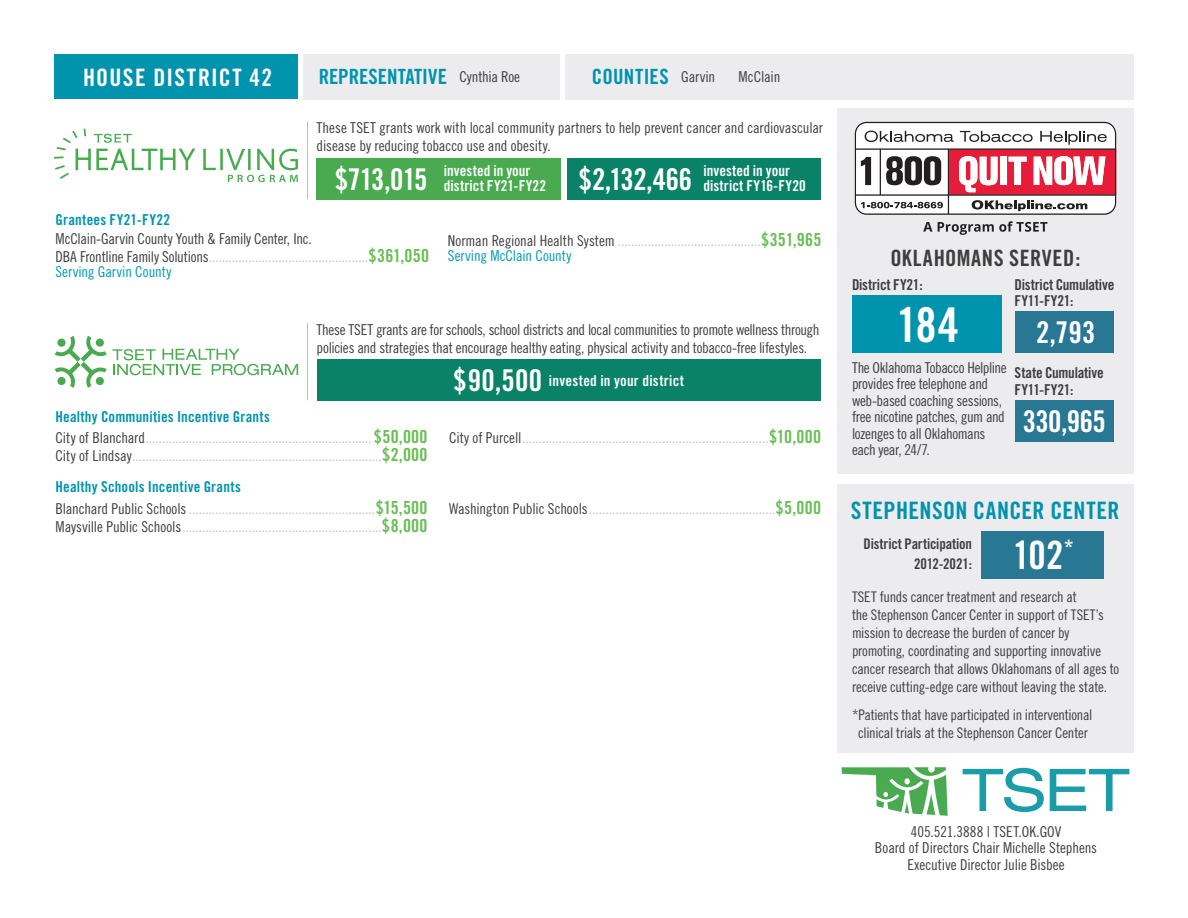
<style>
.page{position:relative;width:1188px;height:918px;background:#fff}
.page>*{position:absolute;margin:0;border:0;box-sizing:border-box;transform-origin:0 0}
.t1{font:48px "Trade Gothic Bold Cond Twenty";color:#fff}
.t2{font:39px "Trade Gothic Bold Cond Twenty";color:#fff}
.t3{font:30px "Trade Gothic Bold Cond Twenty";letter-spacing:-.01em;color:#fff}
.t4{font:24px "Trade Gothic Bold Cond Twenty";letter-spacing:.02em;color:#0093ad}
.t5{font:24px "Trade Gothic Bold Cond Twenty";letter-spacing:.055em;color:#fff}
.t6{font:22.5px "Trade Gothic Bold Cond Twenty";letter-spacing:.025em;color:#3e3e3f}
.t7{font:21px "Trade Gothic Bold Cond Twenty";color:#0093ad}
.t8{font:15px/16.5px "Trade Gothic Cond Eighteen";letter-spacing:-.015em;color:#3e3e3f}
.t9{font:15px/18px "Trade Gothic Cond Eighteen";letter-spacing:-.005em;color:#bcbdc0}
.t10{font:15px/15px "Trade Gothic Bold Cond Twenty";letter-spacing:.01em;color:#fff}
.t11{font:15px "Trade Gothic Bold Cond Twenty";letter-spacing:.015em;color:#0093ad}
.t12{font:15px/16.5px "Trade Gothic Bold Cond Twenty";letter-spacing:-.01em;color:#3e3e3f}
.t13{font:15px "Trade Gothic Cond Eighteen";letter-spacing:-.005em;color:#009ab2}
.t14{font:14.7px/18px "Trade Gothic Cond Eighteen";letter-spacing:-.015em;color:#3e3e3f;text-align:center}
.t15{font:14.7px/19.5px "Trade Gothic Bold Cond Twenty";letter-spacing:-.01em;color:#3e3e3f;text-align:right}
.s1{font-size:30px}
.s2{color:#bcbdc0}
.s3{font-family:"Trade Gothic Bold Cond Twenty";font-size:18px;color:#69be55}
.s4{color:#3e3e3f}
.s5{color:#009ab2}
</style>
<div class="page">
<div style="left:837px;top:108px;width:297px;height:365px;background:#ececee"></div>
<div style="left:852px;top:295px;width:149px;height:58px;background:#0093ad"></div>
<div style="left:1015px;top:311px;width:99px;height:42px;background:#287793"></div>
<div style="left:1015px;top:401px;width:98px;height:41px;background:#287793"></div>
<div style="left:837px;top:484px;width:297px;height:269px;background:#ececee"></div>
<div style="left:54px;top:54px;width:244px;height:45px;background:#0093ad"></div>
<div style="left:303px;top:54px;width:256px;height:45px;background:#ececee"></div>
<div style="left:565px;top:54px;width:569px;height:45px;background:#ececee"></div>
<div style="left:981px;top:531px;width:122px;height:48px;background:#287793"></div>
<svg style="left:963px;top:768px;width:81px;height:44px"></svg>
<svg style="left:1050px;top:769px;width:79px;height:42px"></svg>
<svg style="left:842px;top:767px;width:106px;height:49px"></svg>
<svg style="left:855px;top:122px;width:261px;height:93px"></svg>
<svg style="left:923px;top:221px;width:124px;height:14px"></svg>
<svg style="left:203px;top:149px;width:13px;height:21px"></svg>
<hr style="left:220px;top:149px;width:3px;height:21px;background:#49aa50">
<svg style="left:226px;top:148px;width:72px;height:34px"></svg>
<svg style="left:54px;top:129px;width:141px;height:50px"></svg>
<hr style="left:307px;top:121px;width:1px;height:78px;background:#bcbdc0">
<div style="left:567px;top:158px;width:254px;height:42px;background:#0a8268"></div>
<div style="left:317px;top:158px;width:244px;height:42px;background:#49aa50"></div>
<svg style="left:55px;top:336px;width:52px;height:52px"></svg>
<svg style="left:113px;top:349px;width:185px;height:26px"></svg>
<hr style="left:307px;top:323px;width:1px;height:77px;background:#bcbdc0">
<div style="left:317px;top:359px;width:504px;height:42px;background:#0a8268"></div>
<h3 class="t5" style="left:83px;top:62px;width:190px">HOUSE DISTRICT 42</h3>
<p class="t8" style="left:459px;top:68px;width:62px">Cynthia Roe</p>
<p class="t8" style="left:681px;top:69px;width:36px">Garvin</p>
<p class="t8" style="left:739px;top:69px;width:43px">McClain</p>
<h3 class="t7" style="left:319px;top:64px;width:130px">REPRESENTATIVE</h3>
<h3 class="t7" style="left:592px;top:64px;width:79px">COUNTIES</h3>
<p class="t11" style="left:56px;top:211px;width:116px">Grantees FY21-FY22</p>
<p class="t8" style="left:317px;top:119px;width:508px;line-height:18px">These TSET grants work with local community partners to help prevent cancer and cardiovascular disease by reducing tobacco use and obesity.</p>
<p class="t10" style="left:579px;top:163px;width:229px;text-indent:125px">invested in your <span class="s1">$2,132,466</span> district FY16-FY20</p>
<p class="t10" style="left:335px;top:163px;width:213px;text-indent:109px">invested in your <span class="s1">$713,015</span> district FY21-FY22</p>
<p class="t8" style="left:56px;top:229px;width:375px;line-height:18px">McClain-Garvin County Youth &amp; Family Center, Inc.<br>DBA Frontline Family Solutions<span class="s2">................................................</span><span class="s3">$361,050</span></p>
<p class="t13" style="left:56px;top:263px;width:117px">Serving Garvin County</p>
<p class="t9" style="left:448px;top:233px;width:375px;line-height:15px"><span class="s4">Norman Regional Health System</span> ...........................................<span class="s3">$351,965<br></span><span class="s5">Serving McClain County</span></p>
<p class="t11" style="left:56px;top:407px;width:216px">Healthy Communities Incentive Grants</p>
<p class="t8" style="left:317px;top:320px;width:504px;line-height:18px">These TSET grants are for schools, school districts and local communities to promote wellness through policies and strategies that encourage healthy eating, physical activity and tobacco-free lifestyles.</p>
<h3 class="t3" style="left:428px;top:361px;width:105px">$400,214</h3>
<p class="t10" style="left:453px;top:373px;width:232px"><span class="s1">$90,500</span> invested in your district</p>
<p class="t9" style="left:56px;top:428px;width:373px"><span class="s4">City of Blanchard</span>....................................................................<span class="s3">$50,000<br></span><span class="s4">City of Lindsay</span>...........................................................................<span class="s3">$2,000</span></p>
<p class="t9" style="left:449px;top:428px;width:373px"><span class="s4">City of Purcell</span>..........................................................................<span class="s3">$10,000</span></p>
<p class="t11" style="left:56px;top:478px;width:187px">Healthy Schools Incentive Grants</p>
<p class="t9" style="left:56px;top:499px;width:374px"><span class="s4">Blanchard Public Schools</span>........................................................<span class="s3">$15,500<br></span><span class="s4">Maysville Public Schools</span>............................................................<span class="s3">$8,000</span></p>
<p class="t9" style="left:449px;top:499px;width:373px"><span class="s4">Washington Public Schools</span>........................................................<span class="s3">$5,000</span></p>
<h3 class="t6" style="left:890px;top:245px;width:192px">OKLAHOMANS SERVED:</h3>
<p class="t12" style="left:852px;top:276px;width:72px">District FY21:</p>
<p class="t12" style="left:1015px;top:276px;width:101px">District Cumulative<br>FY11-FY21:</p>
<h1 class="t1" style="left:897px;top:296px;width:64px">184</h1>
<h3 class="t3" style="left:1036px;top:314px;width:61px">2,793</h3>
<p class="t8" style="left:852px;top:359px;width:156px">The Oklahoma Tobacco Helpline provides free telephone and web-based coaching sessions, free nicotine patches, gum and lozenges to all Oklahomans each year, 24/7.</p>
<p class="t12" style="left:1015px;top:364px;width:91px">State Cumulative<br>FY11-FY21:</p>
<h3 class="t3" style="left:1023px;top:403px;width:85px">330,965</h3>
<h3 class="t4" style="left:851px;top:496px;width:270px">STEPHENSON CANCER CENTER</h3>
<p class="t15" style="left:864px;top:534px;width:110px">District Participation<br>2012-2021:</p>
<h2 class="t2" style="left:1013px;top:532px;width:63px">102<sup>*</sup></h2>
<p class="t14" style="left:852px;top:587px;width:269px;text-align:left">TSET funds cancer treatment and research at<br>the Stephenson Cancer Center in support of TSET’s mission to decrease the burden of cancer by promoting, coordinating and supporting innovative cancer research that allows Oklahomans of all ages to receive cutting-edge care without leaving the state.</p>
<p class="t14" style="left:852px;top:705px;width:242px">*Patients that have participated in interventional clinical trials at the Stephenson Cancer Center</p>
<p class="t8" style="left:875px;top:823px;width:224px;text-align:center">405.521.3888 | TSET.OK.GOV<br>Board of Directors Chair Michelle Stephens<br>Executive Director Julie Bisbee</p>
</div>
